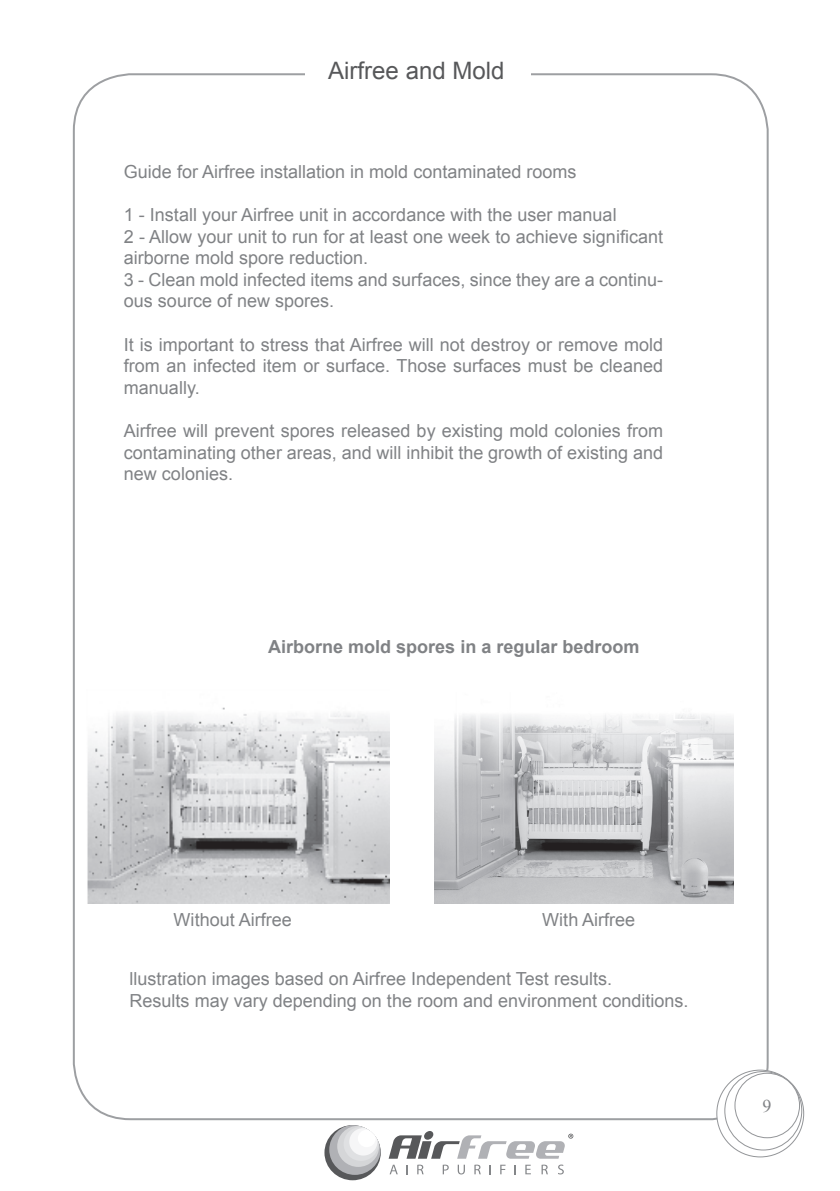
<style>
.page{position:relative;width:840px;height:1191px;background:#fff}
.page>*{position:absolute;margin:0;border:0;box-sizing:border-box;transform-origin:0 0}
.t1{font:24px "Arial";color:#57585a}
.t2{font:18px/21.6px "Arial";color:#808285}
.t3{font:700 18px "Arial";color:#808285}
.t4{font:18px "Times New Roman";color:#808285}
</style>
<div class="page">
<img style="left:87px;top:707px;width:302px;height:196px">
<img style="left:434px;top:714px;width:299px;height:189px">
<svg style="left:716px;top:1070px;width:87px;height:86px"></svg>
<svg style="left:724px;top:1071px;width:77px;height:79px"></svg>
<div style="left:724px;top:1071px;width:77px;height:79px;border:1px solid #939598;border-radius:50%"></div>
<div style="left:734px;top:1073px;width:65px;height:64px;background:#fff;border-radius:50%"></div>
<div style="left:734px;top:1073px;width:65px;height:64px;border:1px solid #939598;border-radius:50%"></div>
<svg style="left:389px;top:1131px;width:184px;height:27px"></svg>
<svg style="left:324px;top:1125px;width:56px;height:55px"></svg>
<svg style="left:329px;top:1125px;width:51px;height:49px"></svg>
<div style="left:337px;top:1125px;width:42px;height:41px;background:#d5d6d8;border-radius:50%"></div>
<div style="left:343px;top:1126px;width:35px;height:35px;background:#dfe0e2;border-radius:50%"></div>
<div style="left:349px;top:1128px;width:28px;height:27px;background:#f6f6f7;border-radius:50%"></div>
<div style="left:357px;top:1129px;width:18px;height:18px;background:#fff;border-radius:50%"></div>
<svg style="left:389px;top:1164px;width:8px;height:10px"></svg>
<svg style="left:417px;top:1164px;width:6px;height:10px"></svg>
<svg style="left:442px;top:1164px;width:6px;height:10px"></svg>
<svg style="left:457px;top:1164px;width:7px;height:10px"></svg>
<svg style="left:474px;top:1164px;width:6px;height:10px"></svg>
<svg style="left:500px;top:1164px;width:5px;height:10px"></svg>
<svg style="left:525px;top:1164px;width:5px;height:10px"></svg>
<svg style="left:541px;top:1164px;width:6px;height:10px"></svg>
<svg style="left:558px;top:1164px;width:5px;height:10px"></svg>
<h1 class="t1" style="left:328px;top:55px;width:178px">Airfree and Mold</h1>
<p class="t2" style="left:124px;top:161px;width:454px">Guide for Airfree installation in mold contaminated rooms</p>
<p class="t2" style="left:124px;top:204px;width:540px">1 - Install your Airfree unit in accordance with the user manual<br>2 - Allow your unit to run for at least one week to achieve significant airborne mold spore reduction.<br>3 - Clean mold infected items and surfaces, since they are a continu&shy;ous source of new spores.</p>
<p class="t2" style="left:124px;top:333px;width:540px;text-align:justify">It is important to stress that Airfree will not destroy or remove mold from an infected item or surface. Those surfaces must be cleaned manually.</p>
<p class="t2" style="left:124px;top:420px;width:540px;text-align:justify">Airfree will prevent spores released by existing mold colonies from contaminating other areas, and will inhibit the growth of existing and new colonies.</p>
<p class="t3" style="left:268px;top:635px;width:373px">Airborne mold spores in a regular bedroom</p>
<p class="t2" style="left:173px;top:909px;width:120px">Without Airfree</p>
<p class="t2" style="left:542px;top:909px;width:94px">With Airfree</p>
<p class="t2" style="left:129px;top:968px;width:560px">llustration images based on Airfree Independent Test results.<br>Results may vary depending on the room and environment conditions.</p>
<p class="t4" style="left:762px;top:1094px;width:10px">9</p>
</div>
